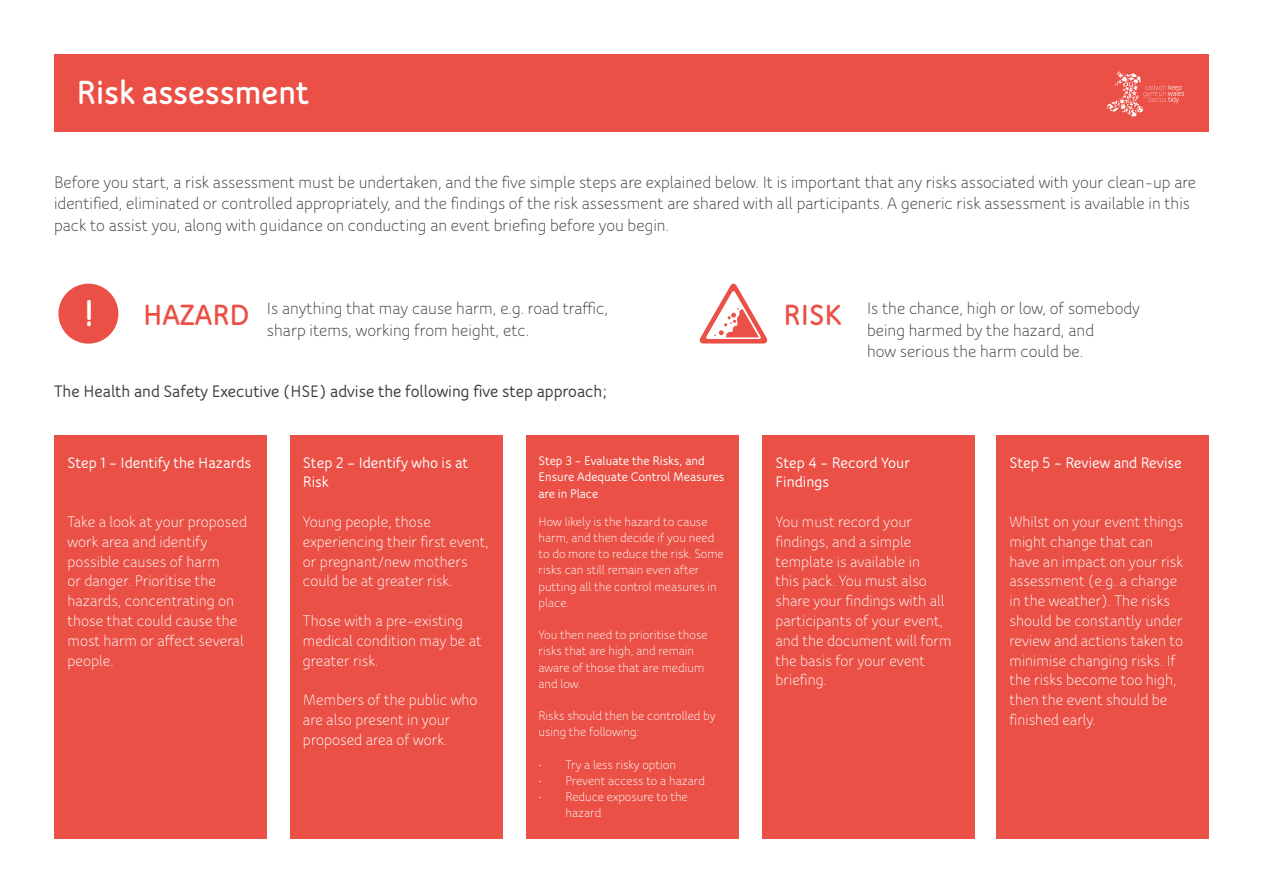
<style>
.page{position:relative;width:1263px;height:893px;background:#fff}
.page>*{position:absolute;margin:0;border:0;box-sizing:border-box;transform-origin:0 0}
.t1{font:800 40.5px "Bloom Speak OT";color:#fff}
.t2{font:800 36px "Bloom Speak OT";color:#fff}
.t3{font:800 31.5px "Bloom Speak OT";color:#ea5045}
.t4{font:18px/21.6px "Bloom Speak OT";color:#3c3c3b}
.t5{font:700 18px "Bloom Speak OT";color:#3c3c3b}
.t6{font:16.5px/19.8px "Bloom Speak OT";color:#fff}
.t7{font:700 16.5px/19.8px "Bloom Speak OT";color:#fff}
.t8{font:13.5px/16.2px "Bloom Speak OT";color:#fff}
.t9{font:700 13.5px/16.2px "Bloom Speak OT";color:#fff}
</style>
<div class="page">
<div style="left:54px;top:54px;width:1155px;height:77px;background:#ea5045"></div>
<svg style="left:1106px;top:71px;width:78px;height:45px"></svg>
<svg style="left:700px;top:284px;width:67px;height:59px"></svg>
<div style="left:54px;top:435px;width:213px;height:404px;background:#ea5045"></div>
<div style="left:526px;top:435px;width:213px;height:404px;background:#ea5045"></div>
<div style="left:290px;top:435px;width:213px;height:404px;background:#ea5045"></div>
<div style="left:762px;top:435px;width:213px;height:404px;background:#ea5045"></div>
<div style="left:996px;top:435px;width:213px;height:404px;background:#ea5045"></div>
<div style="left:58px;top:284px;width:60px;height:60px;background:#ea5045;border-radius:50%"></div>
<h2 class="t2" style="left:76px;top:71px;width:234px">Risk assessment</h2>
<p class="t4" style="left:54px;top:171px;width:1144px">Before you start, a risk assessment must be undertaken, and the five simple steps are explained below. It is important that any risks associated with your clean-up are identified, eliminated or controlled appropriately, and the findings of the risk assessment are shared with all participants. A generic risk assessment is available in this pack to assist you, along with guidance on conducting an event briefing before you begin.</p>
<h1 class="t1" style="left:84px;top:289px;width:12px">!</h1>
<p class="t4" style="left:267px;top:298px;width:343px">Is anything that may cause harm, e.g. road traffic, sharp items, working from height, etc.</p>
<p class="t4" style="left:867px;top:298px;width:274px">Is the chance, high or low, of somebody being harmed by the hazard, and<br>how serious the harm could be.</p>
<h3 class="t3" style="left:143px;top:296px;width:108px">HAZARD</h3>
<h3 class="t3" style="left:783px;top:296px;width:61px">RISK</h3>
<p class="t5" style="left:54px;top:380px;width:554px">The Health and Safety Executive (HSE) advise the following five step approach;</p>
<p class="t7" style="left:68px;top:452px;width:185px">Step 1 – Identify the Hazards</p>
<p class="t6" style="left:68px;top:512px;width:181px">Take a look at your proposed work area and identify possible causes of harm<br>or danger. Prioritise the hazards, concentrating on those that could cause the most harm or affect several people.</p>
<p class="t7" style="left:303px;top:452px;width:167px">Step 2 – Identify who is at<br>Risk</p>
<p class="t6" style="left:303px;top:512px;width:187px">Young people, those experiencing their first event, or pregnant/new mothers could be at greater risk.</p>
<p class="t6" style="left:303px;top:611px;width:180px">Those with a pre-existing medical condition may be at greater risk.</p>
<p class="t6" style="left:303px;top:690px;width:176px">Members of the public who are also present in your proposed area of work.</p>
<p class="t9" style="left:538px;top:453px;width:187px">Step 3 – Evaluate the Risks, and<br>Ensure Adequate Control Measures are in Place</p>
<p class="t8" style="left:538px;top:513px;width:187px">How likely is the hazard to cause harm, and then decide if you need to do more to reduce the risk. Some risks can still remain even after putting all the control measures in place.</p>
<p class="t8" style="left:538px;top:627px;width:171px">You then need to prioritise those risks that are high, and remain aware of those that are medium and low.</p>
<p class="t8" style="left:538px;top:708px;width:179px">Risks should then be controlled by using the following:</p>
<p class="t8" style="left:538px;top:756px;width:139px">• Try a less risky option</p>
<p class="t8" style="left:538px;top:773px;width:168px">• Prevent access to a hazard</p>
<p class="t8" style="left:565px;top:789px;width:124px;text-indent:-27px">• Reduce exposure to the hazard</p>
<p class="t7" style="left:775px;top:452px;width:136px">Step 4 – Record Your<br>Findings</p>
<p class="t6" style="left:775px;top:512px;width:177px">You must record your findings, and a simple template is available in<br>this pack. You must also share your findings with all participants of your event, and the document will form the basis for your event briefing.</p>
<p class="t7" style="left:1009px;top:452px;width:174px">Step 5 – Review and Revise</p>
<p class="t6" style="left:1009px;top:512px;width:175px">Whilst on your event things might change that can have an impact on your risk assessment (e.g. a change in the weather). The risks should be constantly under review and actions taken to minimise changing risks. If the risks become too high, then the event should be finished early.</p>
</div>
